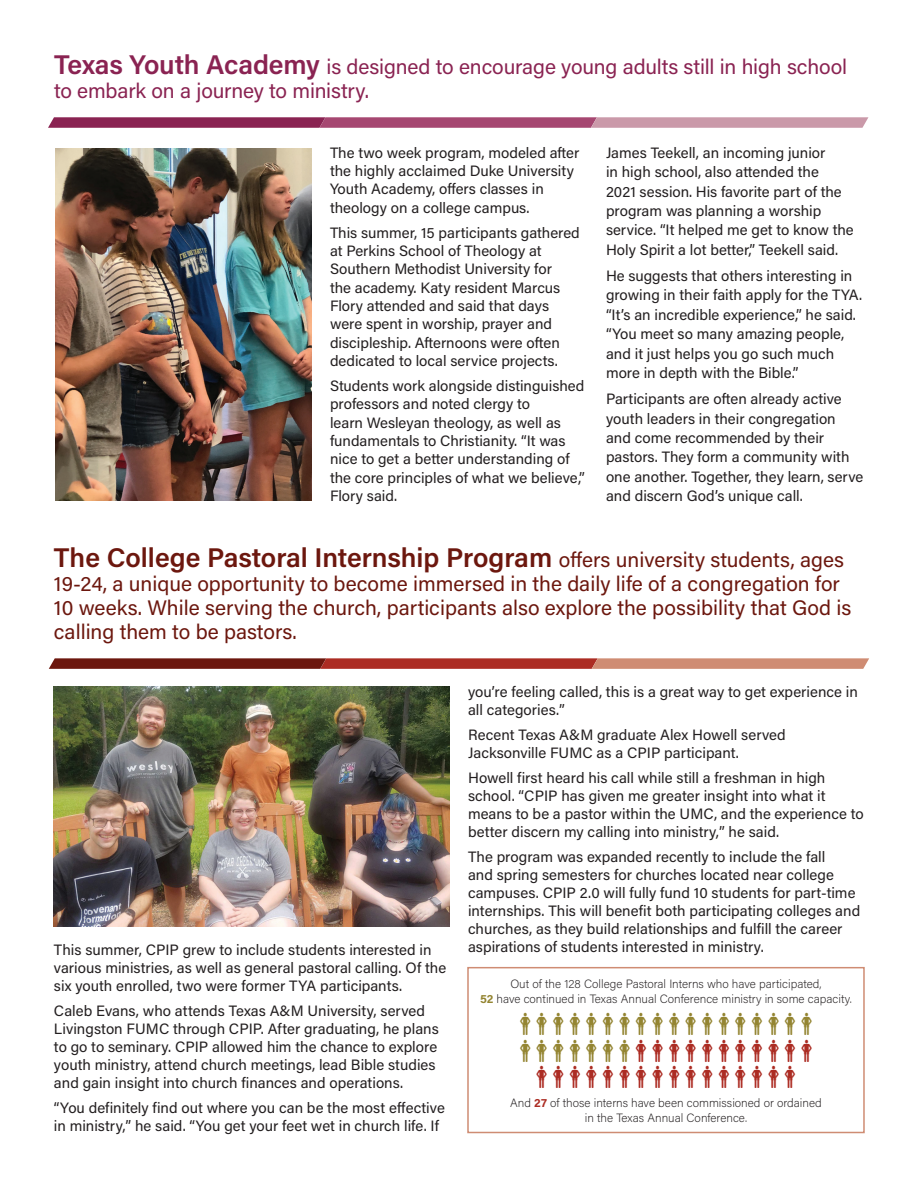
<style>
.page{position:relative;width:918px;height:1188px;background:#fff}
.page>*{position:absolute;margin:0;border:0;box-sizing:border-box;transform-origin:0 0}
.t1{font:600 27px "Acumin Pro";color:#6c170e}
.t2{font:21px/24px "Acumin Pro";color:#6c170e}
.t3{font:21px/24px "Acumin Pro";letter-spacing:-.01em;color:#8a2352}
.t4{font:15px/18px "Acumin Pro";color:#231f20}
.t5{font:200 12px/14.4px "Acumin Pro";color:#231f20;text-align:center}
.s1{font-weight:600;font-size:27px}
.s2{font-weight:400;font-size:21px}
.s3{font-weight:700;color:#948532}
.s4{font-weight:700;color:#ac2c23}
</style>
<div class="page">
<div style="left:467px;top:967px;width:398px;height:166px;border:2px solid #cf8c73"></div>
<img style="left:54px;top:686px;width:396px;height:241px">
<svg style="left:48px;top:117px;width:820px;height:11px;background:#ad5f80"></svg>
<img style="left:56px;top:148px;width:256px;height:353px">
<svg style="left:49px;top:658px;width:820px;height:11px;background:#a74e41"></svg>
<h2 class="t3" style="left:54px;top:54px;width:795px"><span class="s1">Texas Youth Academy</span> is designed to encourage young adults still in high school to embark on a journey to ministry.</h2>
<p class="t4" style="left:330px;top:143px;width:251px">The two week program, modeled after the highly acclaimed Duke University Youth Academy, offers classes in theology on a college campus.</p>
<p class="t4" style="left:330px;top:223px;width:251px">This summer, 15 participants gathered at Perkins School of Theology at Southern Methodist University for<br>the academy. Katy resident Marcus Flory attended and said that days were spent in worship, prayer and discipleship. Afternoons were often dedicated to local service projects.</p>
<p class="t4" style="left:330px;top:376px;width:256px">Students work alongside distinguished professors and noted clergy to<br>learn Wesleyan theology, as well as fundamentals to Christianity. “It was nice to get a better understanding of the core principles of what we believe,” Flory said.</p>
<p class="t4" style="left:606px;top:142px;width:249px;line-height:19.4px">James Teekell, an incoming junior<br>in high school, also attended the<br>2021 session. His favorite part of the program was planning a worship service. “It helped me get to know the Holy Spirit a lot better,” Teekell said.</p>
<p class="t4" style="left:606px;top:265px;width:258px;line-height:19.4px">He suggests that others interesting in growing in their faith apply for the TYA. “It’s an incredible experience,” he said. “You meet so many amazing people, and it just helps you go such much more in depth with the Bible.”</p>
<p class="t4" style="left:606px;top:389px;width:259px;line-height:19.4px">Participants are often already active youth leaders in their congregation and come recommended by their pastors. They form a community with one another. Together, they learn, serve and discern God’s unique call.</p>
<h1 class="t1" style="left:54px;top:538px;width:792px">The College Pastoral Internship Program <span class="s2">offers university students, ages</span></h1>
<h2 class="t2" style="left:54px;top:571px;width:799px">19-24, a unique opportunity to become immersed in the daily life of a congregation for<br>10 weeks. While serving the church, participants also explore the possibility that God is calling them to be pastors.</h2>
<p class="t4" style="left:54px;top:940px;width:394px">This summer, CPIP grew to include students interested in various ministries, as well as general pastoral calling. Of the six youth enrolled, two were former TYA participants.</p>
<p class="t4" style="left:54px;top:1001px;width:386px">Caleb Evans, who attends Texas A&amp;M University, served Livingston FUMC through CPIP. After graduating, he plans to go to seminary. CPIP allowed him the chance to explore youth ministry, attend church meetings, lead Bible studies and gain insight into church finances and operations.</p>
<p class="t4" style="left:54px;top:1098px;width:392px">“You definitely find out where you can be the most effective in ministry,” he said. “You get your feet wet in church life. If</p>
<p class="t4" style="left:468px;top:683px;width:391px">you’re feeling called, this is a great way to get experience in all categories.”</p>
<p class="t4" style="left:468px;top:725px;width:319px">Recent Texas A&amp;M graduate Alex Howell served<br>Jacksonville FUMC as a CPIP participant.</p>
<p class="t4" style="left:468px;top:768px;width:397px">Howell first heard his call while still a freshman in high school. “CPIP has given me greater insight into what it means to be a pastor within the UMC, and the experience to better discern my calling into ministry,” he said.</p>
<p class="t4" style="left:468px;top:847px;width:394px">The program was expanded recently to include the fall<br>and spring semesters for churches located near college campuses. CPIP 2.0 will fully fund 10 students for part-time internships. This will benefit both participating colleges and churches, as they build relationships and fulfill the career aspirations of students interested in ministry.</p>
<p class="t5" style="left:480px;top:977px;width:373px">Out of the 128 College Pastoral Interns who have participated,<br><span class="s3">52</span> have continued in Texas Annual Conference ministry in some capacity.</p>
<p class="t5" style="left:510px;top:1095px;width:313px">And <span class="s4">27</span> of those interns have been commissioned or ordained in the Texas Annual Conference.</p>
</div>
